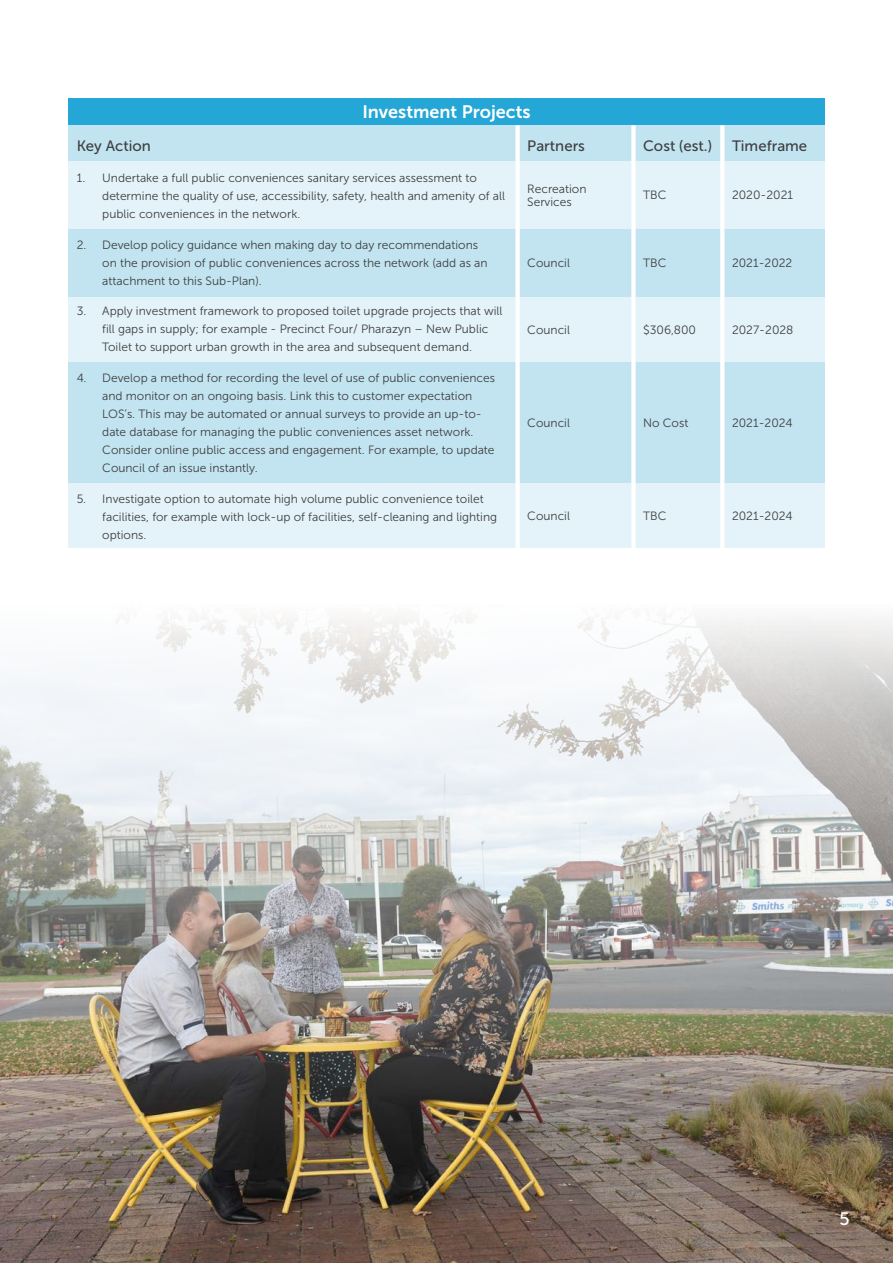
<style>
.page{position:relative;width:893px;height:1263px;background:#fff}
.page>*{position:absolute;margin:0;border:0;box-sizing:border-box;transform-origin:0 0}
.Table_Heading_REG{font:18px "Museo Sans 700";color:#fff}
.Page_Number{font:18px "Museo Sans 500";color:#fff}
.Body_Copy_BOLD{font:15px "Museo Sans 500";color:#3e3e3f}
.Body_Copy{font:12px/18px "Museo Sans 300";color:#3e3e3f}
</style>
<div class="page">
<div style="left:68px;top:483px;width:757px;height:65px;background:#e3f3f9"></div>
<div style="left:68px;top:362px;width:757px;height:121px;background:#c2e4f1"></div>
<div style="left:68px;top:296px;width:757px;height:66px;background:#e3f3f9"></div>
<div style="left:68px;top:229px;width:757px;height:67px;background:#c2e4f1"></div>
<div style="left:68px;top:161px;width:757px;height:68px;background:#e3f3f9"></div>
<div style="left:68px;top:98px;width:757px;height:27px;background:#24a7d6"></div>
<div style="left:68px;top:125px;width:757px;height:36px;background:#c2e4f1"></div>
<div style="left:515px;top:125px;width:5px;height:426px;background:#fff"></div>
<hr style="left:720px;top:125px;width:4px;height:426px;background:#fff">
<div style="left:631px;top:125px;width:5px;height:426px;background:#fff"></div>
<img style="left:0;top:618px;width:893px;height:645px">
<p class="Table_Heading_REG" style="left:362px;top:102px;width:170px">Investment Projects</p>
<p class="Body_Copy_BOLD" style="left:77px;top:138px;width:76px">Key Action</p>
<p class="Body_Copy" style="left:102px;top:169px;width:404px;text-indent:-26px">1. Undertake a full public conveniences sanitary services assessment to determine the quality of use, accessibility, safety, health and amenity of all public conveniences in the network.</p>
<p class="Body_Copy" style="left:102px;top:236px;width:387px;text-indent:-26px">2. Develop policy guidance when making day to day recommendations on the provision of public conveniences across the network (add as an attachment to this Sub-Plan).</p>
<p class="Body_Copy" style="left:102px;top:302px;width:402px;text-indent:-26px">3. Apply investment framework to proposed toilet upgrade projects that will fill gaps in supply; for example - Precinct Four/ Pharazyn – New Public<br>Toilet to support urban growth in the area and subsequent demand.</p>
<p class="Body_Copy" style="left:102px;top:369px;width:394px;text-indent:-26px">4. Develop a method for recording the level of use of public conveniences and monitor on an ongoing basis. Link this to customer expectation LOS’s. This may be automated or annual surveys to provide an up-to&shy;date database for managing the public conveniences asset network.<br>Consider online public access and engagement. For example, to update Council of an issue instantly.</p>
<p class="Body_Copy" style="left:102px;top:490px;width:396px;text-indent:-26px">5. Investigate option to automate high volume public convenience toilet facilities, for example with lock-up of facilities, self-cleaning and lighting options.</p>
<p class="Body_Copy_BOLD" style="left:527px;top:138px;width:59px">Partners</p>
<p class="Body_Copy_BOLD" style="left:643px;top:138px;width:71px">Cost (est.)</p>
<p class="Body_Copy_BOLD" style="left:732px;top:138px;width:77px">Timeframe</p>
<p class="Body_Copy" style="left:527px;top:182px;width:61px;line-height:13.5px">Recreation<br>Services</p>
<p class="Body_Copy" style="left:643px;top:186px;width:25px">TBC</p>
<p class="Body_Copy" style="left:732px;top:186px;width:63px">2020-2021</p>
<p class="Body_Copy" style="left:527px;top:254px;width:44px">Council</p>
<p class="Body_Copy" style="left:643px;top:254px;width:25px">TBC</p>
<p class="Body_Copy" style="left:732px;top:254px;width:62px">2021-2022</p>
<p class="Body_Copy" style="left:527px;top:321px;width:44px">Council</p>
<p class="Body_Copy" style="left:643px;top:321px;width:54px">$306,800</p>
<p class="Body_Copy" style="left:732px;top:321px;width:63px">2027-2028</p>
<p class="Body_Copy" style="left:527px;top:414px;width:44px">Council</p>
<p class="Body_Copy" style="left:643px;top:414px;width:47px">No Cost</p>
<p class="Body_Copy" style="left:732px;top:414px;width:62px">2021-2024</p>
<p class="Body_Copy" style="left:527px;top:507px;width:44px">Council</p>
<p class="Body_Copy" style="left:643px;top:507px;width:25px">TBC</p>
<p class="Body_Copy" style="left:732px;top:507px;width:62px">2021-2024</p>
<p class="Page_Number" style="left:839px;top:1209px;width:12px">5</p>
</div>
